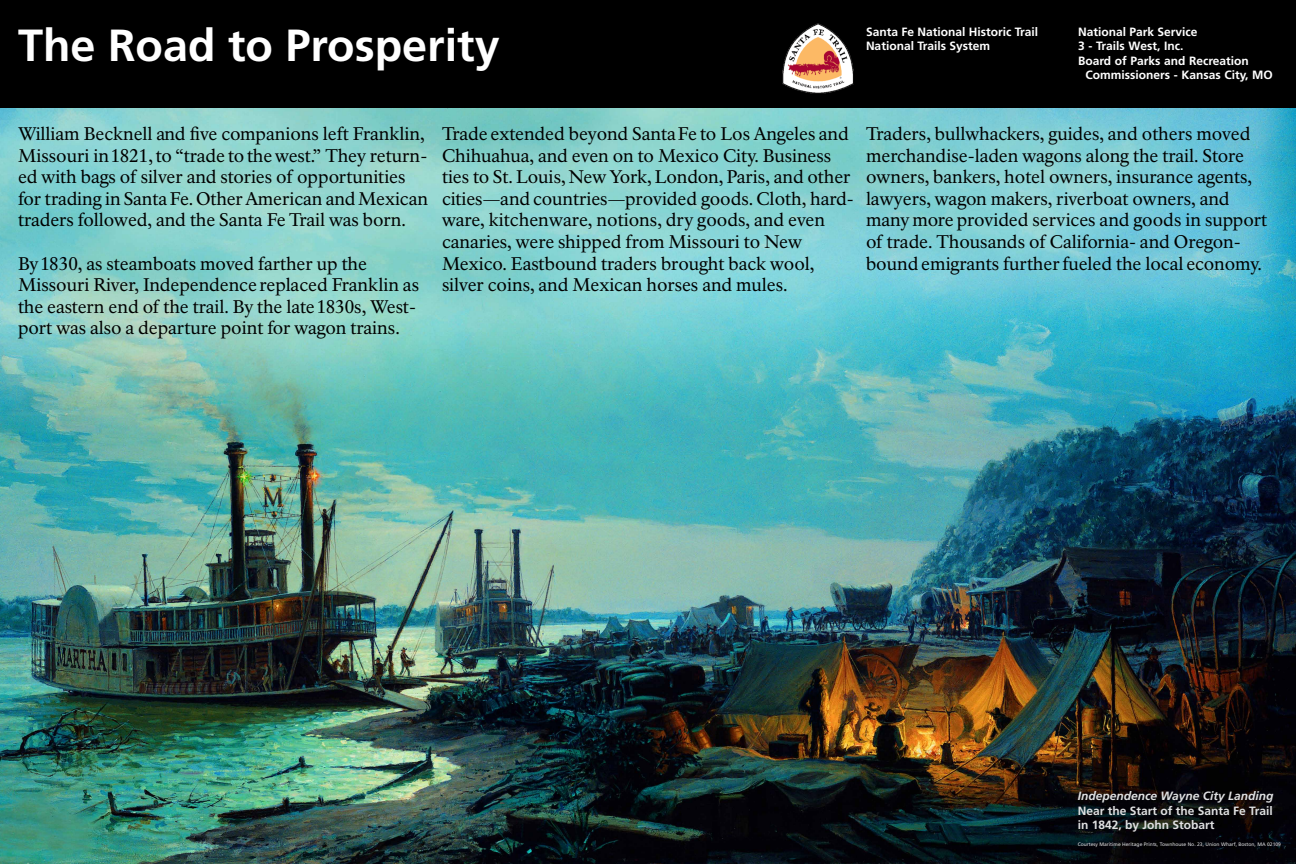
<style>
.page{position:relative;width:1296px;height:864px;background:#fff}
.page>*{position:absolute;margin:0;border:0;box-sizing:border-box;transform-origin:0 0}
.t1{font:700 45px "Frutiger";color:#fff}
.t2{font:18px/21.6px "NPS Rawlinson";color:#000}
.t3{font:700 12px/14.4px "Frutiger";color:#fff}
.t4{font:700 12px/14.4px "Frutiger";color:#dfe0e1}
.t5{font:italic 700 12px "Frutiger";color:#dfe0e1}
.t6{font:5px "Frutiger";color:#dfe0e1}
.s1{font-family:"NPS Rawlinson T"}
</style>
<div class="page">
<img style="left:0;top:108px;width:1296px;height:756px">
<div style="left:0;top:0;width:1296px;height:108px;background:#000"></div>
<img style="left:782px;top:23px;width:72px;height:70px">
<h1 class="t1" style="left:18px;top:19px;width:483px">The Road to Prosperity</h1>
<p class="t3" style="left:866px;top:25px;width:174px">Santa Fe National Historic Trail<br>National Trails System</p>
<p class="t3" style="left:1078px;top:25px;width:121px">National Park Service</p>
<p class="t3" style="left:1078px;top:39px;width:107px">3 - Trails West, Inc.</p>
<p class="t3" style="left:1078px;top:53px;width:172px">Board of Parks and Recreation</p>
<p class="t3" style="left:1085px;top:68px;width:189px">Commissioners - Kansas City, MO</p>
<p class="t2" style="left:18px;top:123px;width:412px">William Becknell and five companions left Franklin, Missouri in <span class="s1">1821</span>, to “trade to the west.” They return&shy;ed with bags of silver and stories of opportunities for trading in Santa Fe. Other American and Mexican traders followed, and the Santa Fe Trail was born.</p>
<p class="t2" style="left:18px;top:253px;width:403px">By <span class="s1">1830</span>, as steamboats moved farther up the Missouri River, Independence replaced Franklin as the eastern end of the trail. By the late <span class="s1">1830s</span>, West&shy;port was also a departure point for wagon trains.</p>
<p class="t2" style="left:442px;top:123px;width:413px">Trade extended beyond Santa Fe to Los Angeles and Chihuahua, and even on to Mexico City. Business ties to St. Louis, New York, London, Paris, and other cities—and countries—provided goods. Cloth, hard&shy;ware, kitchenware, notions, dry goods, and even canaries, were shipped from Missouri to New Mexico. Eastbound traders brought back wool, silver coins, and Mexican horses and mules.</p>
<p class="t2" style="left:866px;top:123px;width:403px">Traders, bullwhackers, guides, and others moved merchandise-laden wagons along the trail. Store owners, bankers, hotel owners, insurance agents, lawyers, wagon makers, riverboat owners, and many more provided services and goods in support of trade. Thousands of California- and Oregon&shy;bound emigrants further fueled the local economy.</p>
<p class="t5" style="left:1078px;top:789px;width:197px">Independence Wayne City Landing</p>
<p class="t4" style="left:1078px;top:803px;width:196px">Near the Start of the Santa Fe Trail in 1842, by John Stobart</p>
<p class="t6" style="left:1078px;top:841px;width:205px">Courtesy Maritime Heritage Prints, Townhouse No. 23, Union Wharf, Boston, MA 02109</p>
</div>
